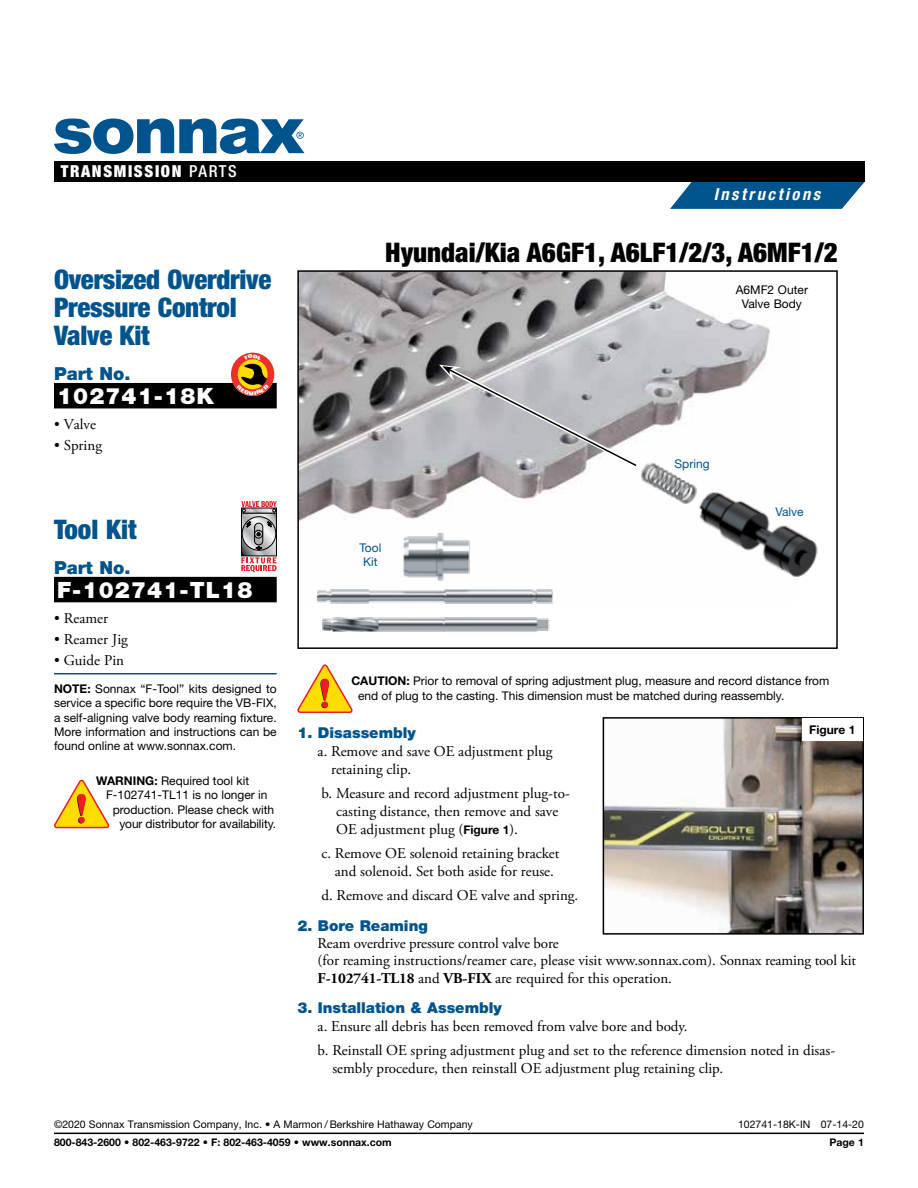
<style>
.page{position:relative;width:918px;height:1188px;background:#fff}
.page>*{position:absolute;margin:0;border:0;box-sizing:border-box;transform-origin:0 0}
.t1{font:900 condensed 27px/27.8px "Helvetica Neue LT Std";letter-spacing:-.01em;color:#00548e}
.t2{font:900 condensed 27px "Helvetica Neue LT Std";color:#000}
.t3{font:900 22.5px "Helvetica Neue LT Std";letter-spacing:.05em;color:#fff}
.t4{font:900 18px "Helvetica Neue LT Std";color:#00548e}
.t5{font:900 condensed 16.5px "Helvetica Neue LT Std";letter-spacing:.1em;color:#fff}
.t6{font:italic 700 condensed 16.5px "Helvetica Neue LT Std";letter-spacing:.155em;color:#fff}
.t7{font:15px/18px "Adobe Garamond Pro";color:#000}
.t8{font:900 15px "Helvetica Neue LT Std";color:#00548e}
.t9{font:12px/14.4px "Helvetica Neue LT Std";color:#000}
.t10{font:12px/14.4px "Helvetica Neue LT Std";color:#00548e;text-align:center}
.t11{font:700 12px "Helvetica Neue LT Std";color:#000}
.t12{font:10.5px "Helvetica Neue LT Std";color:#000}
.t13{font:700 10.5px "Helvetica Neue LT Std";color:#000}
.s1{font-weight:500}
.s2{font-weight:700}
.s3{font-family:"Helvetica Neue LT Std";font-weight:700;font-size:12px}
</style>
<div class="page">
<svg style="left:298px;top:664px;width:55px;height:49px"></svg>
<div style="left:54px;top:383px;width:223px;height:25px;background:#000"></div>
<div style="left:54px;top:577px;width:223px;height:25px;background:#000"></div>
<hr style="left:54px;top:673px;width:223px;height:1px;background:#00548e">
<svg style="left:241px;top:557px;width:36px;height:15px"></svg>
<svg style="left:243px;top:551px;width:32px;height:3px"></svg>
<div style="left:241px;top:513px;width:36px;height:43px;border:1px solid #000"></div>
<svg style="left:241px;top:501px;width:36px;height:50px;background:#9f9294"></svg>
<svg style="left:54px;top:780px;width:55px;height:48px"></svg>
<img style="left:300px;top:273px;width:470px;height:248px">
<div style="left:297px;top:270px;width:541px;height:379px;border:2px solid #000"></div>
<img style="left:306px;top:518px;width:263px;height:114px">
<img style="left:640px;top:457px;width:198px;height:133px">
<svg style="left:439px;top:364px;width:204px;height:108px;background:#b8b8bc"></svg>
<img style="left:606px;top:720px;width:255px;height:212px">
<div style="left:603px;top:717px;width:261px;height:218px;border:2px solid #000"></div>
<div style="left:802px;top:719px;width:60px;height:22px;background:#fff"></div>
<hr style="left:54px;top:1133px;width:810px;height:1px;background:#000">
<svg style="left:670px;top:182px;width:195px;height:27px;background:#1e689b"></svg>
<div style="left:54px;top:161px;width:811px;height:21px;background:#000"></div>
<svg style="left:54px;top:118px;width:250px;height:36px"></svg>
<svg style="left:231px;top:353px;width:43px;height:43px"></svg>
<p class="t5" style="left:61px;top:161px;width:178px">TRANSMISSION <span class="s1">PARTS</span></p>
<h1 class="t1" style="left:54px;top:265px;width:219px">Oversized Overdrive<br>Pressure Control<br>Valve Kit</h1>
<p class="t4" style="left:54px;top:363px;width:78px">Part No.</p>
<h2 class="t3" style="left:57px;top:382px;width:159px">102741-18K</h2>
<p class="t7" style="left:54px;top:416px;width:44px">• Valve</p>
<p class="t7" style="left:54px;top:437px;width:50px">• Spring</p>
<h1 class="t1" style="left:54px;top:515px;width:84px">Tool Kit</h1>
<p class="t4" style="left:54px;top:557px;width:78px">Part No.</p>
<h2 class="t3" style="left:57px;top:576px;width:197px">F-102741-TL18</h2>
<p class="t7" style="left:54px;top:610px;width:56px">• Reamer</p>
<p class="t7" style="left:54px;top:631px;width:75px">• Reamer Jig</p>
<p class="t7" style="left:54px;top:652px;width:72px">• Guide Pin</p>
<p class="t9" style="left:54px;top:681px;width:224px;text-align:justify"><span class="s2">NOTE:</span> Sonnax “F-Tool” kits designed to service a specific bore require the VB-FIX, a self-aligning valve body reaming fixture.<br>More information and instructions can be found online at www.sonnax.com.</p>
<p class="t9" style="left:96px;top:773px;width:155px"><span class="s2">WARNING:</span> Required tool kit</p>
<p class="t9" style="left:106px;top:788px;width:163px">F-102741-TL11 is no longer in</p>
<p class="t9" style="left:113px;top:802px;width:163px">production. Please check with</p>
<p class="t9" style="left:119px;top:817px;width:158px">your distributor for availability.</p>
<p class="t6" style="left:714px;top:185px;width:108px">Instructions</p>
<h1 class="t2" style="left:385px;top:236px;width:454px">Hyundai/Kia A6GF1, A6LF1/2/3, A6MF1/2</h1>
<p class="t10" style="left:359px;top:540px;width:23px">Tool<br>Kit</p>
<p class="t9" style="left:736px;top:282px;width:74px;text-align:center">A6MF2 Outer<br>Valve Body</p>
<p class="t10" style="left:674px;top:456px;width:37px">Spring</p>
<p class="t10" style="left:775px;top:505px;width:30px">Valve</p>
<p class="t9" style="left:358px;top:674px;width:473px;text-indent:-7px"><span class="s2">CAUTION:</span> Prior to removal of spring adjustment plug, measure and record distance from end of plug to the casting. This dimension must be matched during reassembly.</p>
<p class="t8" style="left:297px;top:724px;width:120px">1. Disassembly</p>
<p class="t7" style="left:331px;top:743px;width:223px;text-indent:-14px">a. Remove and save OE adjustment plug retaining clip.</p>
<p class="t7" style="left:336px;top:785px;width:235px;text-indent:-15px">b. Measure and record adjustment plug-to&shy;casting distance, then remove and save<br>OE adjustment plug (<span class="s3">Figure 1</span>).</p>
<p class="t7" style="left:321px;top:845px;width:240px;text-align:center">c. Remove OE solenoid retaining bracket and solenoid. Set both aside for reuse.</p>
<p class="t7" style="left:321px;top:887px;width:258px">d. Remove and discard OE valve and spring.</p>
<p class="t8" style="left:297px;top:917px;width:132px">2. Bore Reaming</p>
<p class="t7" style="left:318px;top:935px;width:540px;line-height:17.2px">Ream overdrive pressure control valve bore<br>(for reaming instructions/reamer care, please visit www.sonnax.com). Sonnax reaming tool kit<br><span class="s2">F-102741-TL18</span> and <span class="s2">VB-FIX</span> are required for this operation.</p>
<p class="t8" style="left:297px;top:999px;width:206px">3. Installation &amp; Assembly</p>
<p class="t7" style="left:318px;top:1015px;width:519px;line-height:24px">a. Ensure all debris has been removed from valve bore and body.<br>b. Reinstall OE spring adjustment plug and set to the reference dimension noted in disas-</p>
<p class="t7" style="left:332px;top:1060px;width:392px">sembly procedure, then reinstall OE adjustment plug retaining clip.</p>
<p class="t11" style="left:809px;top:722px;width:48px">Figure 1</p>
<p class="t12" style="left:54px;top:1118px;width:420px">©2020 Sonnax Transmission Company, Inc. • A Marmon / Berkshire Hathaway Company</p>
<p class="t12" style="left:738px;top:1118px;width:127px">102741-18K-IN 07-14-20</p>
<p class="t13" style="left:54px;top:1136px;width:339px">800-843-2600 • 802-463-9722 • F: 802-463-4059 • www.sonnax.com</p>
<p class="t13" style="left:829px;top:1136px;width:36px">Page 1</p>
</div>
